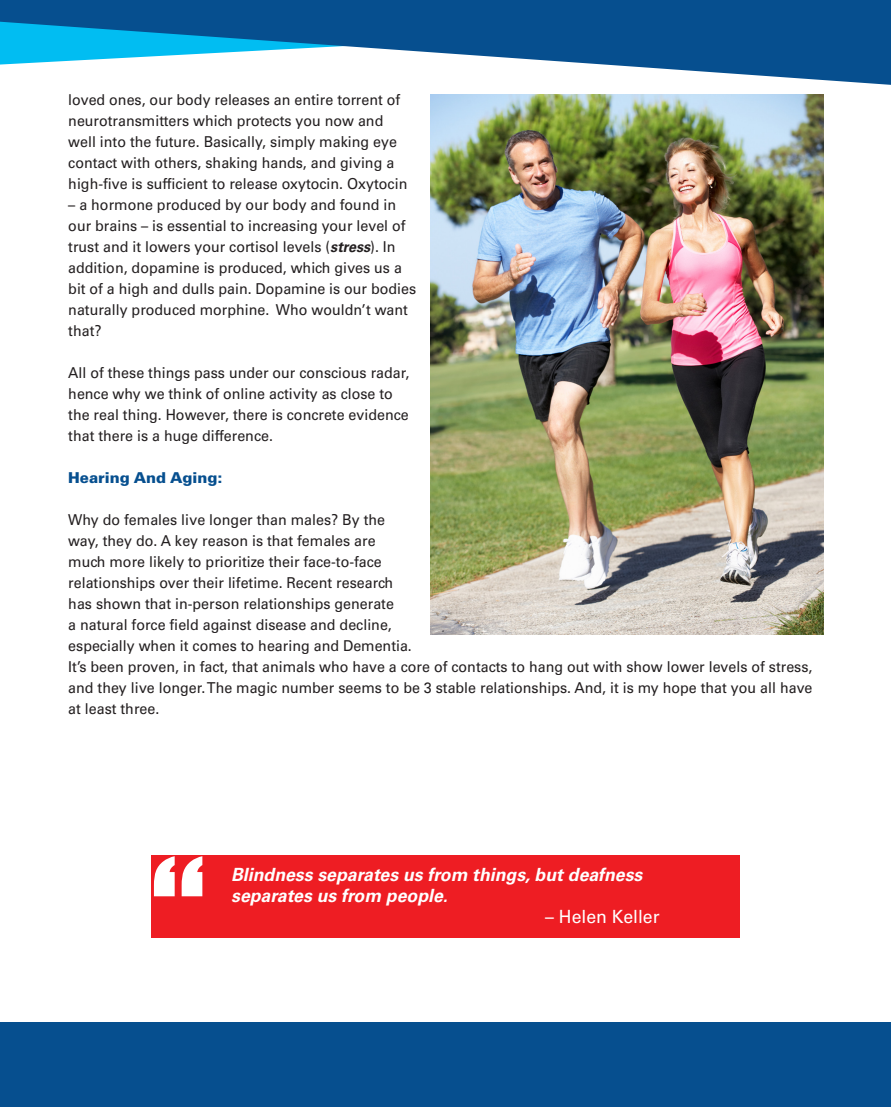
<style>
.page{position:relative;width:891px;height:1107px;background:#fff}
.page>*{position:absolute;margin:0;border:0;box-sizing:border-box;transform-origin:0 0}
.t1{font:156.75px "Impact";color:#fff}
.t2{font:italic 700 18.15px/21px "Univers LT Std";color:#fff}
.t3{font:18.15px "Univers LT Std";color:#fff}
.t4{font:15px/21px "Univers LT Std";color:#231f20;scale:.95 1}
.t5{font:900 15px "Univers LT Std";color:#064f8f}
.s1{font-weight:700;font-style:italic}
</style>
<div class="page">
<div style="left:0;top:1022px;width:891px;height:85px;background:#064f8f"></div>
<svg style="left:0;top:0;width:891px;height:85px;fill:#064f8f"></svg>
<div style="left:151px;top:855px;width:589px;height:83px;background:#ee1d23"></div>
<img style="left:431px;top:94px;width:392px;height:540px">
<p class="t4" style="left:68px;top:90px;width:358px">loved ones, our body releases an entire torrent of neurotransmitters which protects you now and well into the future. Basically, simply making eye contact with others, shaking hands, and giving a high-five is sufficient to release oxytocin. Oxytocin</p>
<p class="t4" style="left:68px;top:195px;width:368px">– a hormone produced by our body and found in our brains – is essential to increasing your level of trust and it lowers your cortisol levels (<span class="s1">stress</span>). In addition, dopamine is produced, which gives us a bit of a high and dulls pain. Dopamine is our bodies naturally produced morphine. Who wouldn’t want that?</p>
<p class="t4" style="left:68px;top:363px;width:361px">All of these things pass under our conscious radar, hence why we think of online activity as close to the real thing. However, there is concrete evidence that there is a huge difference.</p>
<p class="t5" style="left:68px;top:469px;width:156px">Hearing And Aging:</p>
<p class="t4" style="left:68px;top:510px;width:785px">Why do females live longer than males? By the<br>way, they do. A key reason is that females are<br>much more likely to prioritize their face-to-face<br>relationships over their lifetime. Recent research<br>has shown that in-person relationships generate<br>a natural force field against disease and decline,<br>especially when it comes to hearing and Dementia.<br>It’s been proven, in fact, that animals who have a core of contacts to hang out with show lower levels of stress, and they live longer. The magic number seems to be 3 stable relationships. And, it is my hope that you all have at least three.</p>
<p class="t1" style="left:151px;top:797px;width:56px">“</p>
<p class="t2" style="left:231px;top:864px;width:413px">Blindness separates us from things, but deafness separates us from people.</p>
<p class="t3" style="left:545px;top:906px;width:116px">– Helen Keller</p>
</div>
